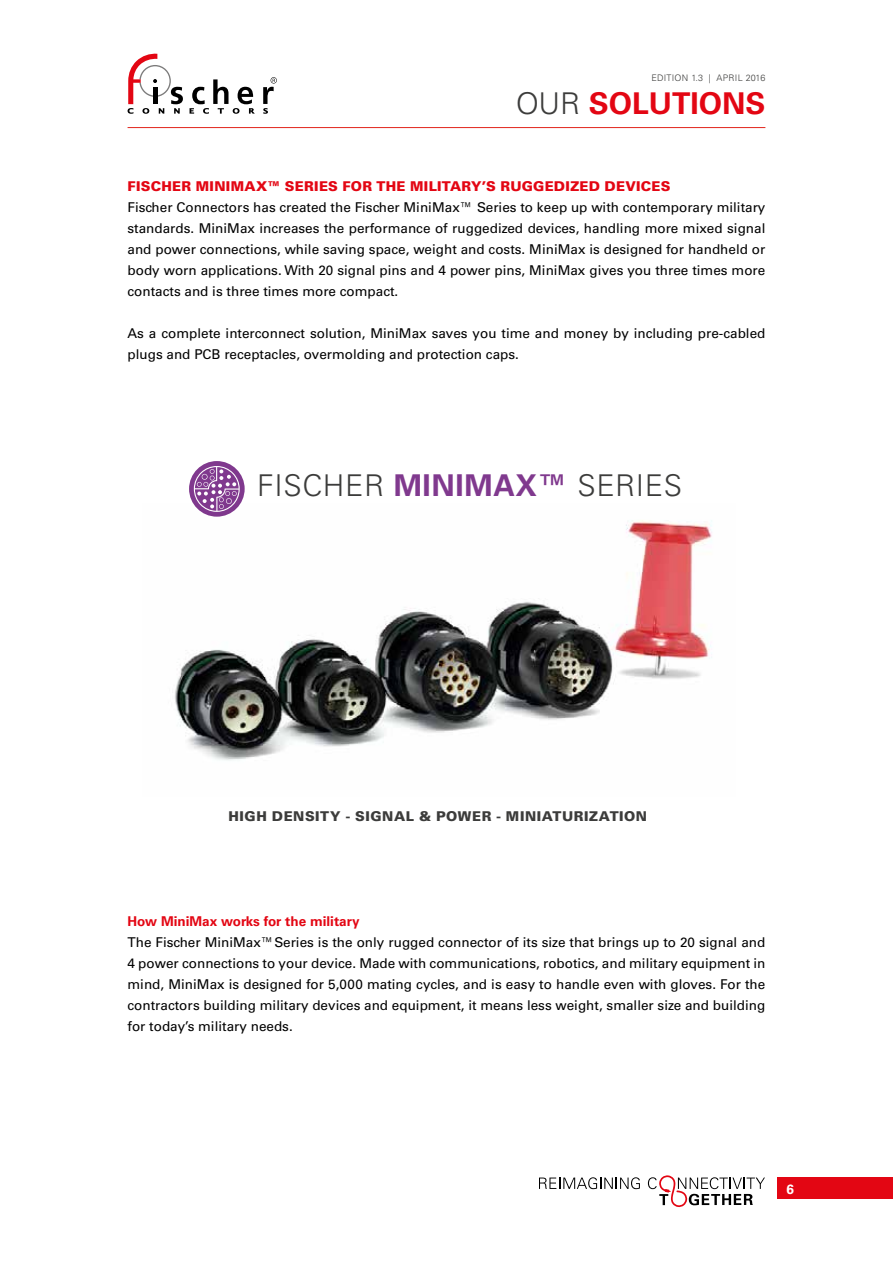
<style>
.page{position:relative;width:893px;height:1263px;background:#fff}
.page>*{position:absolute;margin:0;border:0;box-sizing:border-box;transform-origin:0 0}
.t1{font:300 30px "Univers";letter-spacing:.02em;color:#3c3c3b}
.t2{font:700 30px "Univers";color:#e30613}
.t3{font:13.5px/21px "Univers";color:#000;text-align:justify}
.t4{font:900 13.5px "Univers";letter-spacing:.02em;color:#e30613}
.t5{font:900 13.5px "Univers";letter-spacing:.04em;color:#3c3c3b}
.t6{font:700 13.5px "Univers";color:#e30613}
.t7{font:700 13.5px "Univers";color:#fff}
.t8{font:300 9px "Univers";letter-spacing:.03em;color:#3c3c3b}
.s1{font-weight:300;color:#3c3c3b}
.s2{font-weight:700;color:#80398e}
</style>
<div class="page">
<svg style="left:128px;top:53px;width:55px;height:61px"></svg>
<svg style="left:190px;top:79px;width:65px;height:35px"></svg>
<svg style="left:263px;top:77px;width:14px;height:37px"></svg>
<div style="left:778px;top:1177px;width:115px;height:22px;background:#e30613"></div>
<hr style="left:128px;top:127px;width:637px;height:1px;background:#e1251b">
<svg style="left:539px;top:1177px;width:101px;height:12px"></svg>
<svg style="left:648px;top:1175px;width:117px;height:32px"></svg>
<svg style="left:187px;top:459px;width:60px;height:60px"></svg>
<div style="left:185px;top:456px;width:64px;height:65px;border:4px solid #fff;border-radius:50%"></div>
<svg style="left:194px;top:466px;width:46px;height:38px"></svg>
<img style="left:175px;top:504px;width:537px;height:257px">
<p class="t8" style="left:651px;top:72px;width:116px">EDITION 1.3 | APRIL 2016</p>
<h1 class="t2" style="left:516px;top:86px;width:251px"><span class="s1">OUR</span> SOLUTIONS</h1>
<p class="t4" style="left:128px;top:177px;width:544px">FISCHER MINIMAX™ SERIES FOR THE MILITARY’S RUGGEDIZED DEVICES</p>
<p class="t3" style="left:128px;top:196px;width:639px">Fischer Connectors has created the Fischer MiniMax™ Series to keep up with contemporary military standards. MiniMax increases the performance of ruggedized devices, handling more mixed signal and power connections, while saving space, weight and costs. MiniMax is designed for handheld or body worn applications. With 20 signal pins and 4 power pins, MiniMax gives you three times more contacts and is three times more compact.</p>
<p class="t3" style="left:128px;top:322px;width:639px">As a complete interconnect solution, MiniMax saves you time and money by including pre-cabled plugs and PCB receptacles, overmolding and protection caps.</p>
<h1 class="t1" style="left:257px;top:467px;width:426px">FISCHER <span class="s2">MINIMAX™</span> SERIES</h1>
<p class="t5" style="left:229px;top:807px;width:420px">HIGH DENSITY - SIGNAL &amp; POWER - MINIATURIZATION</p>
<p class="t6" style="left:128px;top:913px;width:233px">How MiniMax works for the military</p>
<p class="t3" style="left:128px;top:931px;width:639px">The Fischer MiniMax™Series is the only rugged connector of its size that brings up to 20 signal and 4 power connections to your device. Made with communications, robotics, and military equipment in mind, MiniMax is designed for 5,000 mating cycles, and is easy to handle even with gloves. For the contractors building military devices and equipment, it means less weight, smaller size and building for today’s military needs.</p>
<p class="t7" style="left:787px;top:1181px;width:9px">6</p>
</div>
